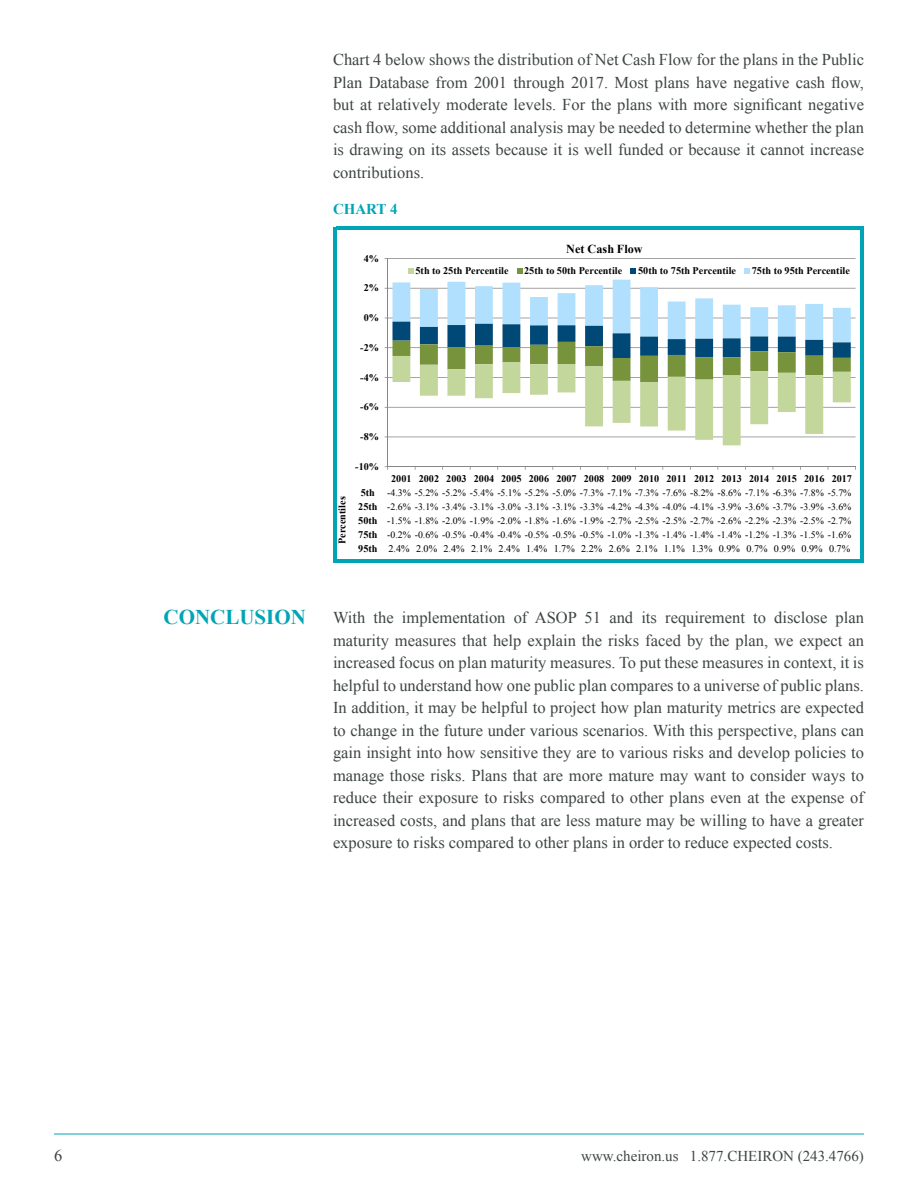
<style>
.page{position:relative;width:918px;height:1188px;background:#fff}
.page>*{position:absolute;margin:0;border:0;box-sizing:border-box;transform-origin:0 0}
.Subheader{font:700 21px "Times New Roman";color:#00a5b5}
.Body_Copy{font:16.5px/22.5px "Times New Roman";color:#3e4543;text-align:justify}
.t1{font:15px "Times New Roman";color:#3e4543}
.Chart_Header{font:700 15px "Times New Roman";color:#00a5b5}
.t2{font:700 12.15px "Times New Roman";color:#000}
.t3{font:700 10.2px "Times New Roman";color:#000}
.t4{font:10.2px "Times New Roman";color:#000}
.t5{font:9.75px/14px "Times New Roman";color:#000;text-align:justify}
.s1{font-weight:700;font-size:10.2px}
.s2{font-weight:700}
</style>
<div class="page">
<hr style="left:54px;top:1134px;width:810px;height:1px;background:#00a5b5">
<hr style="left:333px;top:227px;width:3px;height:335px;background:#00a5b5">
<hr style="left:860px;top:230px;width:3px;height:332px;background:#00a5b5">
<hr style="left:336px;top:227px;width:527px;height:3px;background:#00a5b5">
<hr style="left:336px;top:559px;width:527px;height:3px;background:#00a5b5">
<hr style="left:388px;top:437px;width:468px;height:1px;background:#868686">
<hr style="left:388px;top:407px;width:468px;height:1px;background:#868686">
<hr style="left:388px;top:377px;width:468px;height:1px;background:#868686">
<hr style="left:388px;top:347px;width:468px;height:1px;background:#868686">
<hr style="left:388px;top:318px;width:468px;height:1px;background:#868686">
<hr style="left:388px;top:288px;width:468px;height:1px;background:#868686">
<hr style="left:388px;top:258px;width:468px;height:1px;background:#868686">
<hr style="left:387px;top:259px;width:1px;height:208px;background:#868686">
<svg style="left:385px;top:280px;width:466px;height:165px"></svg>
<hr style="left:388px;top:466px;width:468px;height:1px;background:#868686">
<svg style="left:408px;top:268px;width:5px;height:5px"></svg>
<svg style="left:517px;top:268px;width:5px;height:5px"></svg>
<svg style="left:631px;top:268px;width:5px;height:5px"></svg>
<svg style="left:745px;top:268px;width:5px;height:5px"></svg>
<p class="Body_Copy" style="left:333px;top:48px;width:533px">Chart 4 below shows the distribution of Net Cash Flow for the plans in the Public Plan Database from 2001 through 2017. Most plans have negative cash flow, but at relatively moderate levels. For the plans with more significant negative cash flow, some additional analysis may be needed to determine whether the plan is drawing on its assets because it is well funded or because it cannot increase contributions.</p>
<p class="Chart_Header" style="left:333px;top:199px;width:66px">CHART 4</p>
<p class="Subheader" style="left:164px;top:603px;width:144px">CONCLUSION</p>
<p class="t3" style="left:335px;top:544px;width:49px;rotate:-90deg">Percentiles</p>
<p class="t3" style="left:364px;top:251px;width:17px">4%</p>
<p class="t3" style="left:364px;top:281px;width:17px">2%</p>
<p class="t3" style="left:364px;top:311px;width:17px">0%</p>
<p class="t3" style="left:360px;top:340px;width:20px">-2%</p>
<p class="t3" style="left:360px;top:370px;width:20px">-4%</p>
<p class="t3" style="left:360px;top:400px;width:20px">-6%</p>
<p class="t3" style="left:360px;top:430px;width:20px">-8%</p>
<p class="t3" style="left:355px;top:459px;width:25px">-10%</p>
<p class="t2" style="left:566px;top:240px;width:78px">Net Cash Flow</p>
<p class="t3" style="left:416px;top:263px;width:94px">5th to 25th Percentile</p>
<p class="t3" style="left:524px;top:263px;width:99px">25th to 50th Percentile</p>
<p class="t3" style="left:638px;top:263px;width:99px">50th to 75th Percentile</p>
<p class="t3" style="left:752px;top:263px;width:99px">75th to 95th Percentile</p>
<p class="t3" style="left:391px;top:471px;width:462px">2001 2002 2003 2004 2005 2006 2007 2008 2009 2010 2011 2012 2013 2014 2015 2016 2017</p>
<p class="t5" style="left:358px;top:486px;width:495px"><span class="s1">5th</span> -4.3% -5.2% -5.2% -5.4% -5.1% -5.2% -5.0% -7.3% -7.1% -7.3% -7.6% -8.2% -8.6% -7.1% -6.3% -7.8% -5.7% <span class="s1">25th</span> -2.6% -3.1% -3.4% -3.1% -3.0% -3.1% -3.1% -3.3% -4.2% -4.3% -4.0% -4.1% -3.9% -3.6% -3.7% -3.9% -3.6% <span class="s1">50th</span> -1.5% -1.8% -2.0% -1.9% -2.0% -1.8% -1.6% -1.9% -2.7% -2.5% -2.5% -2.7% -2.6% -2.2% -2.3% -2.5% -2.7% <span class="s1">75th</span> -0.2% -0.6% -0.5% -0.4% -0.4% -0.5% -0.5% -0.5% -1.0% -1.3% -1.4% -1.4% -1.4% -1.2% -1.3% -1.5% -1.6%</p>
<p class="t4" style="left:358px;top:542px;width:493px"><span class="s2">95th</span> 2.4% 2.0% 2.4% 2.1% 2.4% 1.4% 1.7% 2.2% 2.6% 2.1% 1.1% 1.3% 0.9% 0.7% 0.9% 0.9% 0.7%</p>
<p class="Body_Copy" style="left:333px;top:606px;width:533px">With the implementation of ASOP 51 and its requirement to disclose plan maturity measures that help explain the risks faced by the plan, we expect an increased focus on plan maturity measures. To put these measures in context, it is helpful to understand how one public plan compares to a universe of public plans.<br>In addition, it may be helpful to project how plan maturity metrics are expected to change in the future under various scenarios. With this perspective, plans can gain insight into how sensitive they are to various risks and develop policies to manage those risks. Plans that are more mature may want to consider ways to reduce their exposure to risks compared to other plans even at the expense of increased costs, and plans that are less mature may be willing to have a greater exposure to risks compared to other plans in order to reduce expected costs.</p>
<p class="Body_Copy" style="left:54px;top:1144px;width:10px">6</p>
<p class="t1" style="left:581px;top:1146px;width:284px">www.cheiron.us 1.877.CHEIRON (243.4766)</p>
</div>
